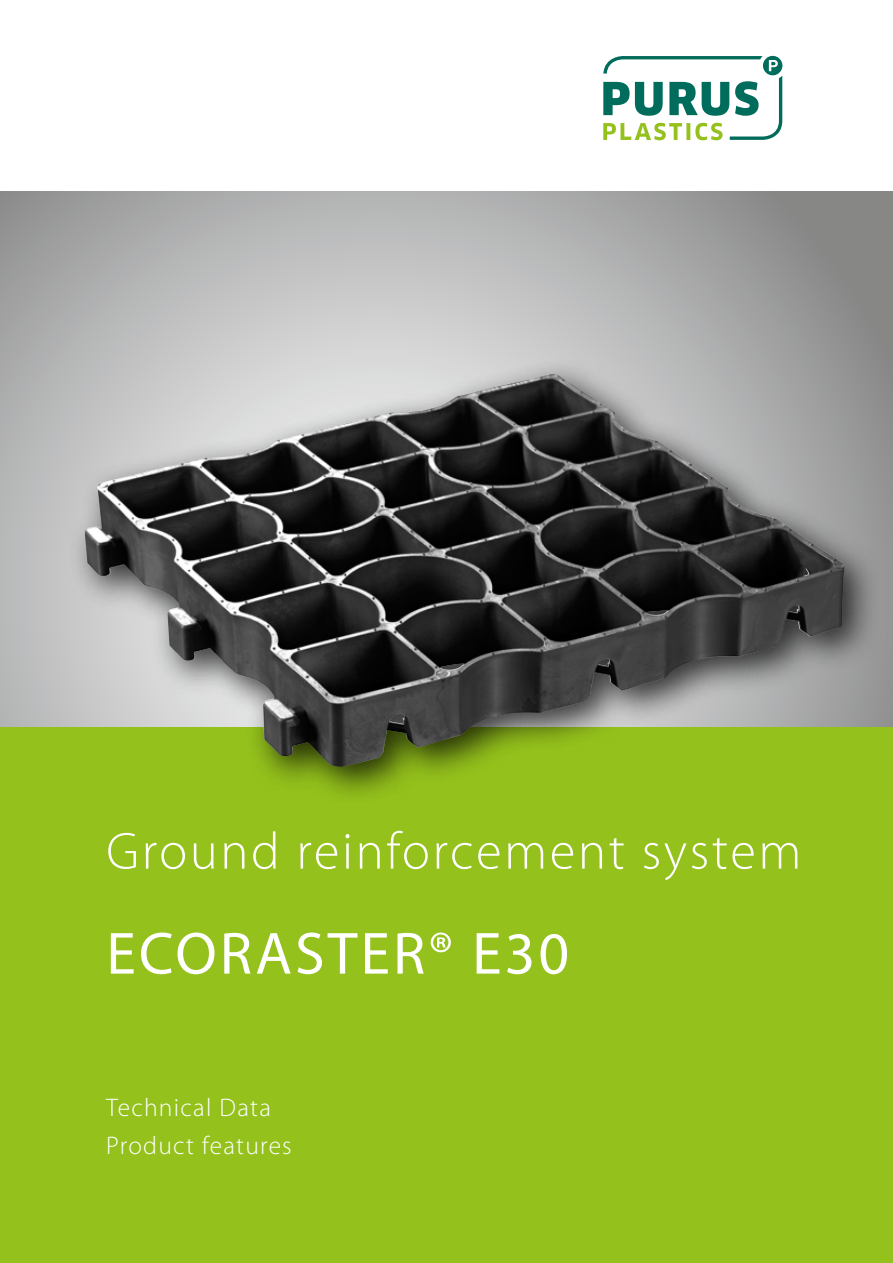
<style>
.page{position:relative;width:893px;height:1263px;background:#fff}
.page>*{position:absolute;margin:0;border:0;box-sizing:border-box;transform-origin:0 0}
.t1{font:60px "Myriad Pro";letter-spacing:.05em;color:#fff}
.t2{font:300 52.5px "Myriad Pro";letter-spacing:.05em;color:#fff}
.t3{font:300 25.5px/37.5px "Myriad Pro";letter-spacing:.05em;color:#fff}
</style>
<div class="page">
<svg style="left:0;top:191px;width:893px;height:536px;background:#b0b0b1"></svg>
<svg style="left:603px;top:56px;width:179px;height:84px"></svg>
<div style="left:0;top:727px;width:893px;height:536px;background:#94c11c"></div>
<div style="left:68px;top:357px;width:814px;height:447px;background:#000;opacity:.75"></div>
<img style="left:84px;top:374px;width:745px;height:393px">
<h2 class="t2" style="left:106px;top:819px;width:697px">Ground reinforcement system</h2>
<h1 class="t1" style="left:106px;top:916px;width:464px">ECORASTER® E30</h1>
<p class="t3" style="left:106px;top:1089px;width:187px">Technical Data<br>Product features</p>
</div>
